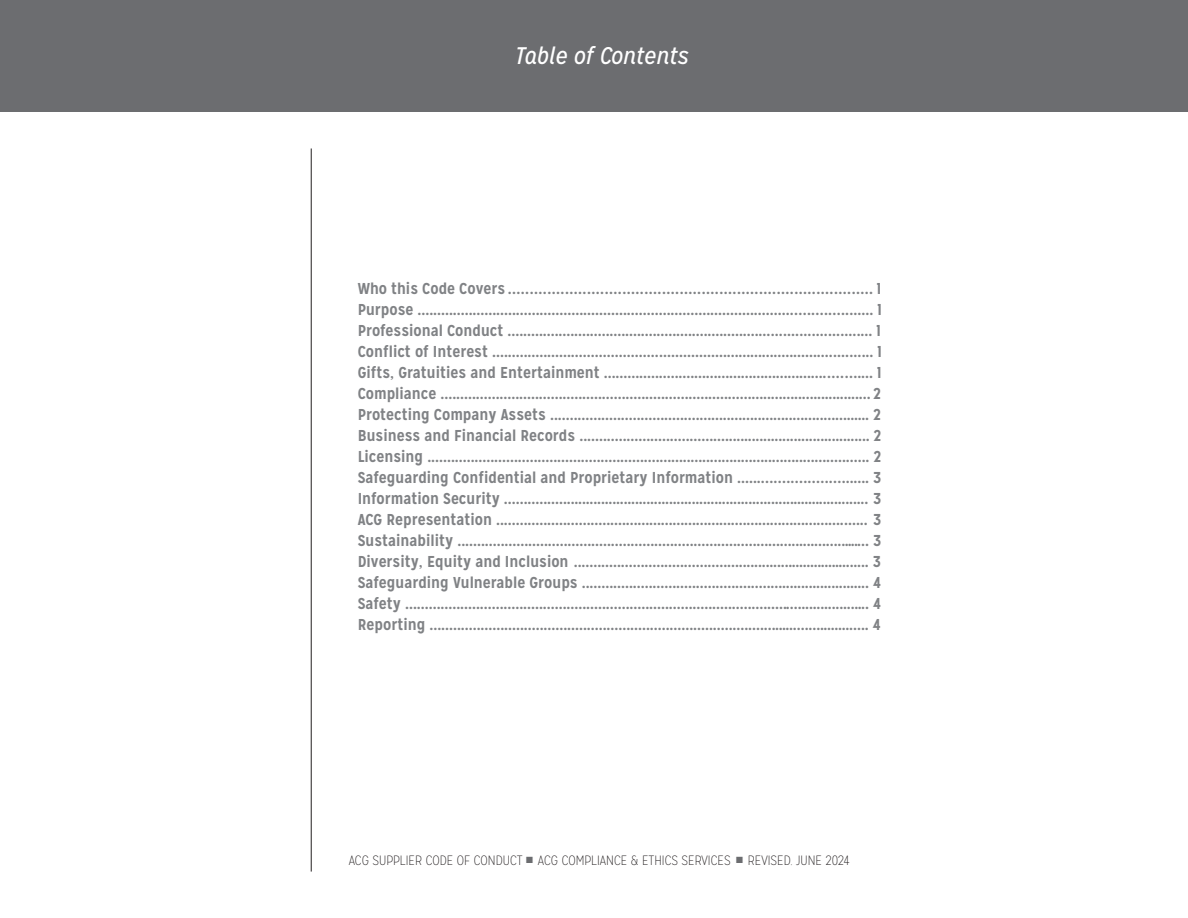
<style>
.page{position:relative;width:1188px;height:918px;background:#fff}
.page>*{position:absolute;margin:0;border:0;box-sizing:border-box;transform-origin:0 0}
.t1{font:italic 24px "Mission Gothic";color:#fff}
.t2{font:700 15.75px/21px "Mission Gothic";color:#808285;text-align:justify}
.t3{font:100 13.5px "Mission Gothic";color:#231f20}
.s1{color:#6c6d70}
</style>
<div class="page">
<div style="left:0;top:0;width:1188px;height:111px;background:#6c6d70"></div>
<hr style="left:311px;top:148px;width:1px;height:724px;background:#231f20">
<h1 class="t1" style="left:515px;top:41px;width:175px">Table of Contents</h1>
<p class="t2" style="left:358px;top:278px;width:526px">Who this Code Covers ................................................................................... 1<br>Purpose .................................................................................................................. 1<br>Professional Conduct ............................................................................................ 1<br>Conflict of Interest ................................................................................................ 1<br>Gifts, Gratuities and Entertainment .................................................................... 1<br>Compliance .............................................................................................................. 2<br>Protecting Company Assets .................................................................................. 2<br>Business and Financial Records ........................................................................... 2<br>Licensing ................................................................................................................. 2<br>Safeguarding Confidential and Proprietary Information ................................ 3<br>Information Security ................................................................................................ 3<br>ACG Representation ............................................................................................... 3<br>Sustainability .......................................................................................................... 3<br>Diversity, Equity and Inclusion ............................................................................. 3<br>Safeguarding Vulnerable Groups .......................................................................... 4<br>Safety ....................................................................................................................... 4<br>Reporting ................................................................................................................. 4</p>
<p class="t3" style="left:349px;top:852px;width:502px">ACG SUPPLIER CODE OF CONDUCT <span class="s1">■</span> ACG COMPLIANCE &amp; ETHICS SERVICES <span class="s1">■</span> REVISED. JUNE 2024</p>
</div>
